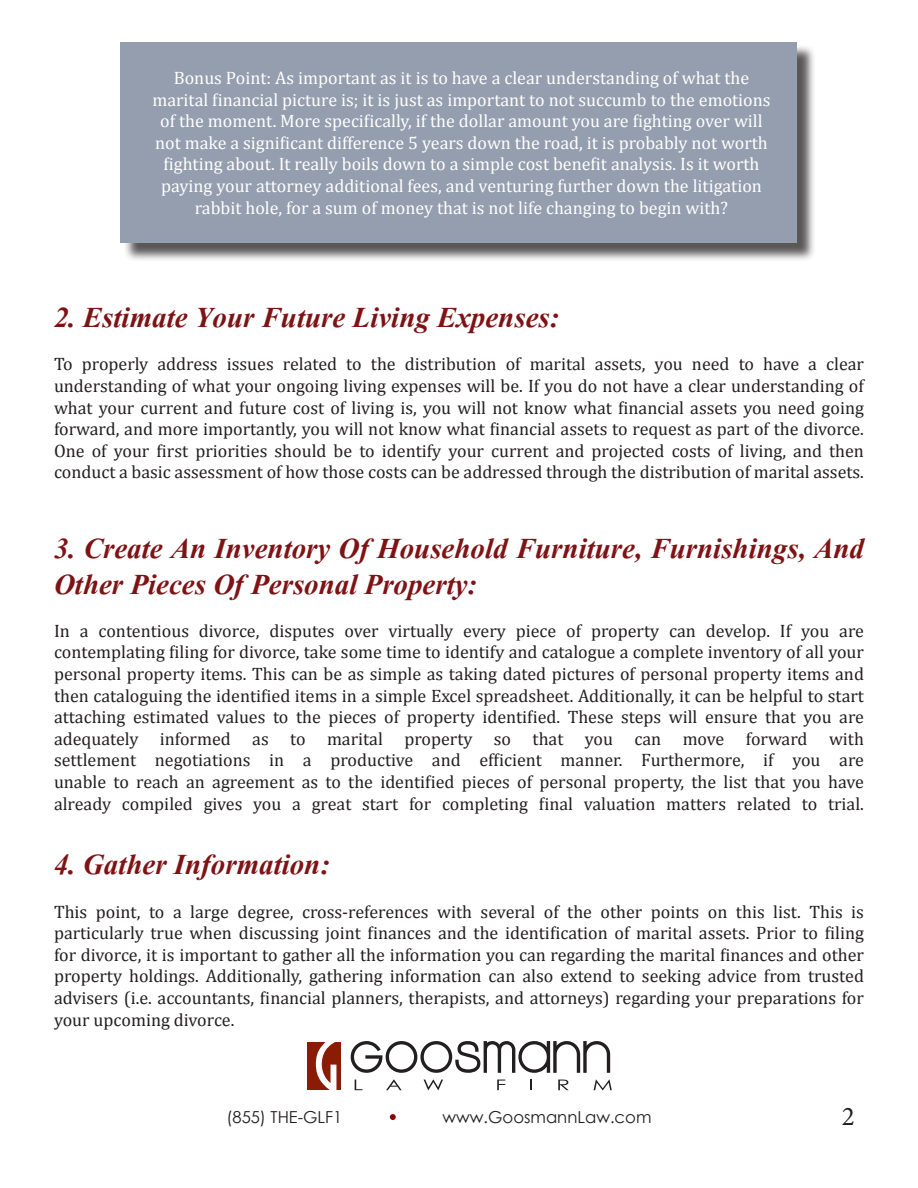
<style>
.page{position:relative;width:918px;height:1188px;background:#fff}
.page>*{position:absolute;margin:0;border:0;box-sizing:border-box;transform-origin:0 0}
.t1{font:700 36px/36px "Vijaya";color:#7e1315}
.t2{font:27px "Minion Pro";color:#231f20}
.t3{font:18px/21.6px "Cambria";color:#231f20}
.t4{font:18px/21.6px "Cambria";color:#fff;text-align:center}
.t5{font:16.5px "Century Gothic";color:#231f20}
</style>
<div class="page">
<div style="left:123px;top:45px;width:693px;height:217px;background:#231f20;opacity:.75"></div>
<div style="left:121px;top:42px;width:676px;height:201px;background:#949eaf"></div>
<svg style="left:350px;top:1041px;width:261px;height:32px"></svg>
<svg style="left:355px;top:1080px;width:7px;height:10px"></svg>
<svg style="left:386px;top:1080px;width:16px;height:10px"></svg>
<svg style="left:424px;top:1080px;width:19px;height:10px"></svg>
<svg style="left:497px;top:1080px;width:8px;height:10px"></svg>
<svg style="left:530px;top:1080px;width:2px;height:10px"></svg>
<svg style="left:558px;top:1080px;width:11px;height:10px"></svg>
<svg style="left:594px;top:1080px;width:18px;height:10px"></svg>
<div style="left:307px;top:1042px;width:34px;height:48px;background:#891c02"></div>
<svg style="left:316px;top:1042px;width:20px;height:48px"></svg>
<svg style="left:390px;top:1114px;width:6px;height:6px"></svg>
<p class="t4" style="left:152px;top:67px;width:620px">Bonus Point: As important as it is to have a clear understanding of what the marital financial picture is; it is just as important to not succumb to the emotions of the moment. More specifically, if the dollar amount you are fighting over will not make a significant difference 5 years down the road, it is probably not worth fighting about. It really boils down to a simple cost benefit analysis. Is it worth paying your attorney additional fees, and venturing further down the litigation rabbit hole, for a sum of money that is not life changing to begin with?</p>
<p class="t1" style="left:54px;top:295px;width:507px">2. Estimate Your Future Living Expenses:</p>
<p class="t3" style="left:54px;top:353px;width:812px">To properly address issues related to the distribution of marital assets, you need to have a clear</p>
<p class="t3" style="left:54px;top:375px;width:811px">understanding of what your ongoing living expenses will be. If you do not have a clear understanding of what your current and future cost of living is, you will not know what financial assets you need going</p>
<p class="t3" style="left:54px;top:418px;width:811px">forward, and more importantly, you will not know what financial assets to request as part of the divorce.<br>One of your first priorities should be to identify your current and projected costs of living, and then</p>
<p class="t3" style="left:54px;top:461px;width:812px">conduct a basic assessment of how those costs can be addressed through the distribution of marital assets.</p>
<p class="t1" style="left:54px;top:526px;width:811px">3. Create An Inventory Of Household Furniture, Furnishings, And<br>Other Pieces Of Personal Property:</p>
<p class="t3" style="left:54px;top:620px;width:811px">In a contentious divorce, disputes over virtually every piece of property can develop. If you are</p>
<p class="t3" style="left:54px;top:641px;width:812px;text-align:justify">contemplating filing for divorce, take some time to identify and catalogue a complete inventory of all your personal property items. This can be as simple as taking dated pictures of personal property items and then cataloguing the identified items in a simple Excel spreadsheet. Additionally, it can be helpful to start</p>
<p class="t3" style="left:54px;top:706px;width:812px">attaching estimated values to the pieces of property identified. These steps will ensure that you are</p>
<p class="t3" style="left:54px;top:728px;width:811px">adequately informed as to marital property so that you can move forward with</p>
<p class="t3" style="left:54px;top:749px;width:811px">settlement negotiations in a productive and efficient manner. Furthermore, if you are</p>
<p class="t3" style="left:54px;top:771px;width:812px">unable to reach an agreement as to the identified pieces of personal property, the list that you have</p>
<p class="t3" style="left:54px;top:793px;width:811px">already compiled gives you a great start for completing final valuation matters related to trial.</p>
<p class="t1" style="left:54px;top:843px;width:278px">4. Gather Information:</p>
<p class="t3" style="left:54px;top:901px;width:812px">This point, to a large degree, cross-references with several of the other points on this list. This is</p>
<p class="t3" style="left:54px;top:922px;width:812px">particularly true when discussing joint finances and the identification of marital assets. Prior to filing for divorce, it is important to gather all the information you can regarding the marital finances and other</p>
<p class="t3" style="left:54px;top:965px;width:812px">property holdings. Additionally, gathering information can also extend to seeking advice from trusted</p>
<p class="t3" style="left:54px;top:987px;width:812px">advisers (i.e. accountants, financial planners, therapists, and attorneys) regarding your preparations for your upcoming divorce.</p>
<p class="t5" style="left:226px;top:1105px;width:117px">(855) THE-GLF1</p>
<p class="t5" style="left:442px;top:1105px;width:211px">www.GoosmannLaw.com</p>
<p class="t2" style="left:842px;top:1099px;width:14px">2</p>
</div>
